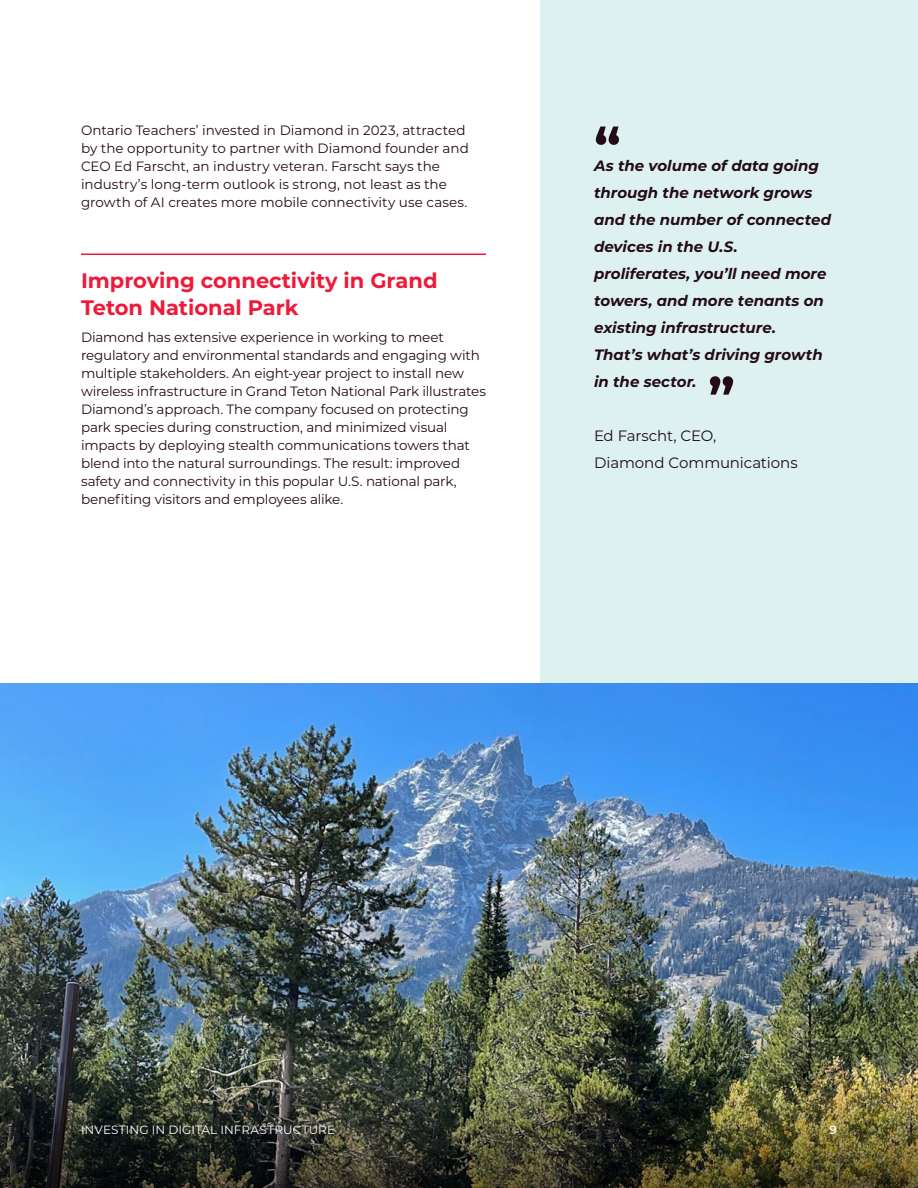
<style>
.page{position:relative;width:918px;height:1188px;background:#fff}
.page>*{position:absolute;margin:0;border:0;box-sizing:border-box;transform-origin:0 0}
.t1{font:700 54px "Montserrat";color:#240b15}
.t2{font:700 21px/27px "Montserrat";color:#ed1a39}
.t3{font:italic 700 15px/27px "Montserrat";color:#240b15}
.t4{font:15px/27px "Montserrat";letter-spacing:-.01em;color:#240b15}
.t5{font:13.5px/18px "Montserrat";letter-spacing:-.01em;color:#240b15}
.t6{font:12px "Montserrat";letter-spacing:.01em;color:#fff}
.t7{font:600 12px "Montserrat";color:#fff}
</style>
<div class="page">
<div style="left:540px;top:0;width:378px;height:714px;background:#ddf1f0"></div>
<img style="left:0;top:684px;width:918px;height:390px">
<img style="left:0;top:1074px;width:918px;height:114px">
<hr style="left:81px;top:254px;width:405px;height:1px;background:#ed1a39">
<p class="t5" style="left:81px;top:121px;width:389px">Ontario Teachers’ invested in Diamond in 2023, attracted by the opportunity to partner with Diamond founder and CEO Ed Farscht, an industry veteran. Farscht says the industry’s long-term outlook is strong, not least as the growth of AI creates more mobile connectivity use cases.</p>
<h2 class="t2" style="left:81px;top:266px;width:358px">Improving connectivity in Grand<br>Teton National Park</h2>
<p class="t5" style="left:81px;top:328px;width:407px">Diamond has extensive experience in working to meet regulatory and environmental standards and engaging with multiple stakeholders. An eight-year project to install new wireless infrastructure in Grand Teton National Park illustrates Diamond’s approach. The company focused on protecting park species during construction, and minimized visual impacts by deploying stealth communications towers that blend into the natural surroundings. The result: improved safety and connectivity in this popular U.S. national park, benefiting visitors and employees alike.</p>
<h1 class="t1" style="left:594px;top:108px;width:28px">“</h1>
<p class="t3" style="left:594px;top:151px;width:239px">As the volume of data going through the network grows and the number of connected devices in the U.S. proliferates, you’ll need more towers, and more tenants on existing infrastructure.<br>That’s what’s driving growth in the sector.</p>
<h1 class="t1" style="left:708px;top:359px;width:28px">”</h1>
<p class="t4" style="left:594px;top:422px;width:205px">Ed Farscht, CEO,<br>Diamond Communications</p>
<p class="t6" style="left:81px;top:1121px;width:256px">INVESTING IN DIGITAL INFRASTRUCTURE</p>
<p class="t7" style="left:829px;top:1121px;width:9px">9</p>
</div>
